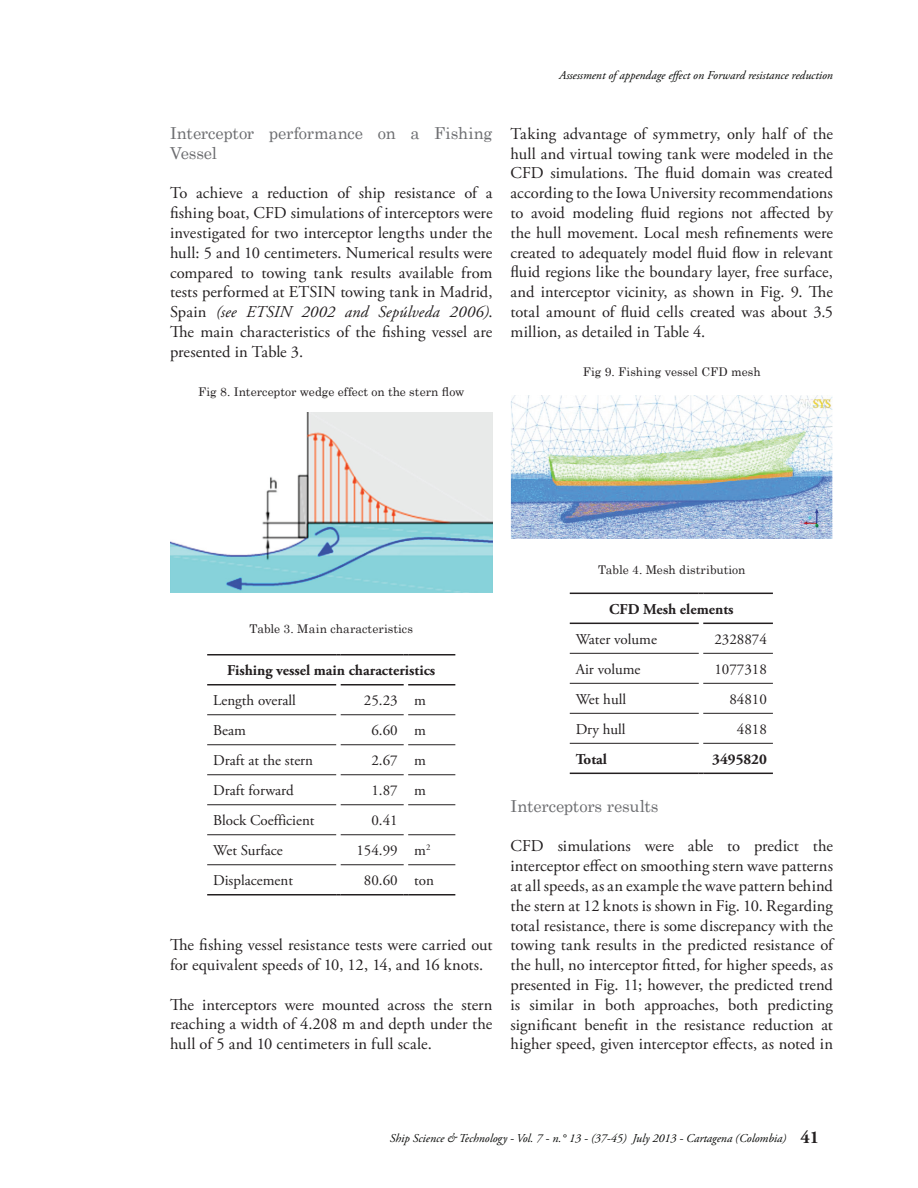
<style>
.page{position:relative;width:918px;height:1188px;background:#fff}
.page>*{position:absolute;margin:0;border:0;box-sizing:border-box;transform-origin:0 0}
.t1{font:700 18px "Adobe Garamond Pro";color:#231f20}
.t2{font:16.5px/19.8px "Adobe Garamond Pro";letter-spacing:.005em;color:#231f20;text-align:justify}
.t3{font:16.5px/19.8px "Century";letter-spacing:-.005em;color:#6c6d70}
.t4{font:15px "Adobe Garamond Pro";color:#231f20}
.t5{font:700 15px "Adobe Garamond Pro";color:#231f20}
.t6{font:italic 12px "Adobe Garamond Pro";color:#040503}
.t7{font:12px "Century";letter-spacing:.005em;color:#231f20}
.s1{font-style:italic}
</style>
<div class="page">
<img style="left:170px;top:413px;width:323px;height:180px">
<hr style="left:207px;top:714px;width:129px;height:1px;background:#231f20">
<hr style="left:341px;top:714px;width:63px;height:1px;background:#231f20">
<hr style="left:408px;top:714px;width:47px;height:1px;background:#231f20">
<hr style="left:207px;top:744px;width:129px;height:1px;background:#231f20">
<hr style="left:341px;top:744px;width:63px;height:1px;background:#231f20">
<hr style="left:408px;top:744px;width:47px;height:1px;background:#231f20">
<hr style="left:207px;top:774px;width:129px;height:1px;background:#231f20">
<hr style="left:341px;top:774px;width:63px;height:1px;background:#231f20">
<hr style="left:408px;top:774px;width:47px;height:1px;background:#231f20">
<hr style="left:207px;top:654px;width:129px;height:2px;background:#231f20">
<hr style="left:341px;top:654px;width:63px;height:2px;background:#231f20">
<hr style="left:408px;top:654px;width:47px;height:2px;background:#231f20">
<hr style="left:207px;top:804px;width:129px;height:1px;background:#231f20">
<hr style="left:341px;top:804px;width:63px;height:1px;background:#231f20">
<hr style="left:408px;top:804px;width:47px;height:1px;background:#231f20">
<hr style="left:207px;top:834px;width:129px;height:1px;background:#231f20">
<hr style="left:341px;top:834px;width:63px;height:1px;background:#231f20">
<hr style="left:408px;top:834px;width:47px;height:1px;background:#231f20">
<hr style="left:207px;top:684px;width:129px;height:2px;background:#231f20">
<hr style="left:341px;top:684px;width:63px;height:2px;background:#231f20">
<hr style="left:408px;top:684px;width:47px;height:2px;background:#231f20">
<hr style="left:207px;top:864px;width:129px;height:1px;background:#231f20">
<hr style="left:341px;top:864px;width:63px;height:1px;background:#231f20">
<hr style="left:408px;top:864px;width:47px;height:1px;background:#231f20">
<hr style="left:207px;top:894px;width:129px;height:2px;background:#231f20">
<hr style="left:341px;top:894px;width:63px;height:2px;background:#231f20">
<hr style="left:408px;top:894px;width:47px;height:2px;background:#231f20">
<hr style="left:570px;top:653px;width:129px;height:1px;background:#231f20">
<hr style="left:703px;top:653px;width:70px;height:1px;background:#231f20">
<hr style="left:570px;top:683px;width:129px;height:1px;background:#231f20">
<hr style="left:703px;top:683px;width:70px;height:1px;background:#231f20">
<hr style="left:570px;top:713px;width:129px;height:1px;background:#231f20">
<hr style="left:703px;top:713px;width:70px;height:1px;background:#231f20">
<hr style="left:570px;top:593px;width:129px;height:1px;background:#231f20">
<hr style="left:703px;top:593px;width:70px;height:1px;background:#231f20">
<hr style="left:570px;top:743px;width:129px;height:1px;background:#231f20">
<hr style="left:703px;top:743px;width:70px;height:1px;background:#231f20">
<hr style="left:570px;top:623px;width:129px;height:1px;background:#231f20">
<hr style="left:703px;top:623px;width:70px;height:1px;background:#231f20">
<hr style="left:570px;top:773px;width:129px;height:1px;background:#231f20">
<hr style="left:703px;top:773px;width:70px;height:1px;background:#231f20">
<img style="left:511px;top:395px;width:322px;height:144px">
<p class="t3" style="left:170px;top:122px;width:324px">Interceptor performance on a Fishing<br>Vessel</p>
<p class="t2" style="left:170px;top:184px;width:324px">To achieve a reduction of ship resistance of a fishing boat, CFD simulations of interceptors were investigated for two interceptor lengths under the hull: 5 and 10 centimeters. Numerical results were compared to towing tank results available from tests performed at ETSIN towing tank in Madrid, Spain <span class="s1">(see ETSIN 2002 and Sepúlveda 2006)</span>.<br>The main characteristics of the fishing vessel are presented in Table 3.</p>
<p class="t7" style="left:198px;top:382px;width:268px">Fig 8. Interceptor wedge effect on the stern flow</p>
<p class="t6" style="left:559px;top:68px;width:275px">Assessment of appendage effect on Forward resistance reduction</p>
<p class="t2" style="left:511px;top:124px;width:324px">Taking advantage of symmetry, only half of the hull and virtual towing tank were modeled in the CFD simulations. The fluid domain was created according to the Iowa University recommendations to avoid modeling fluid regions not affected by the hull movement. Local mesh refinements were created to adequately model fluid flow in relevant fluid regions like the boundary layer, free surface, and interceptor vicinity, as shown in Fig. 9. The total amount of fluid cells created was about 3.5 million, as detailed in Table 4.</p>
<p class="t7" style="left:583px;top:362px;width:180px">Fig 9. Fishing vessel CFD mesh</p>
<p class="t7" style="left:250px;top:619px;width:165px">Table 3. Main characteristics</p>
<p class="t5" style="left:227px;top:662px;width:210px">Fishing vessel main characteristics</p>
<p class="t4" style="left:213px;top:691px;width:84px">Length overall</p>
<p class="t4" style="left:364px;top:691px;width:64px">25.23 m</p>
<p class="t4" style="left:213px;top:721px;width:34px">Beam</p>
<p class="t4" style="left:371px;top:721px;width:56px">6.60 m</p>
<p class="t4" style="left:213px;top:751px;width:101px">Draft at the stern</p>
<p class="t4" style="left:371px;top:751px;width:56px">2.67 m</p>
<p class="t4" style="left:213px;top:781px;width:82px">Draft forward</p>
<p class="t4" style="left:371px;top:781px;width:56px">1.87 m</p>
<p class="t4" style="left:213px;top:811px;width:103px">Block Coefficient</p>
<p class="t4" style="left:371px;top:811px;width:28px">0.41</p>
<p class="t4" style="left:213px;top:841px;width:71px">Wet Surface</p>
<p class="t4" style="left:356px;top:841px;width:75px">154.99 m<sup>2</sup></p>
<p class="t4" style="left:213px;top:871px;width:81px">Displacement</p>
<p class="t4" style="left:364px;top:871px;width:72px">80.60 ton</p>
<p class="t2" style="left:170px;top:936px;width:324px">The fishing vessel resistance tests were carried out for equivalent speeds of 10, 12, 14, and 16 knots.</p>
<p class="t2" style="left:170px;top:995px;width:324px">The interceptors were mounted across the stern reaching a width of 4.208 m and depth under the hull of 5 and 10 centimeters in full scale.</p>
<p class="t7" style="left:598px;top:559px;width:149px">Table 4. Mesh distribution</p>
<p class="t5" style="left:609px;top:600px;width:126px">CFD Mesh elements</p>
<p class="t4" style="left:576px;top:630px;width:83px">Water volume</p>
<p class="t4" style="left:714px;top:630px;width:54px">2328874</p>
<p class="t4" style="left:576px;top:660px;width:66px">Air volume</p>
<p class="t4" style="left:714px;top:660px;width:54px">1077318</p>
<p class="t4" style="left:576px;top:690px;width:52px">Wet hull</p>
<p class="t4" style="left:729px;top:690px;width:39px">84810</p>
<p class="t4" style="left:576px;top:720px;width:51px">Dry hull</p>
<p class="t4" style="left:737px;top:720px;width:31px">4818</p>
<p class="t5" style="left:576px;top:750px;width:33px">Total</p>
<p class="t5" style="left:712px;top:750px;width:56px">3495820</p>
<p class="t3" style="left:511px;top:794px;width:150px">Interceptors results</p>
<p class="t2" style="left:511px;top:837px;width:324px">CFD simulations were able to predict the interceptor effect on smoothing stern wave patterns at all speeds, as an example the wave pattern behind the stern at 12 knots is shown in Fig. 10. Regarding total resistance, there is some discrepancy with the towing tank results in the predicted resistance of the hull, no interceptor fitted, for higher speeds, as presented in Fig. 11; however, the predicted trend is similar in both approaches, both predicting significant benefit in the resistance reduction at higher speed, given interceptor effects, as noted in</p>
<p class="t6" style="left:390px;top:1131px;width:398px">Ship Science &amp; Technology - Vol. 7 - n.° 13 - (37-45) July 2013 - Cartagena (Colombia)</p>
<p class="t1" style="left:800px;top:1127px;width:20px">41</p>
</div>
